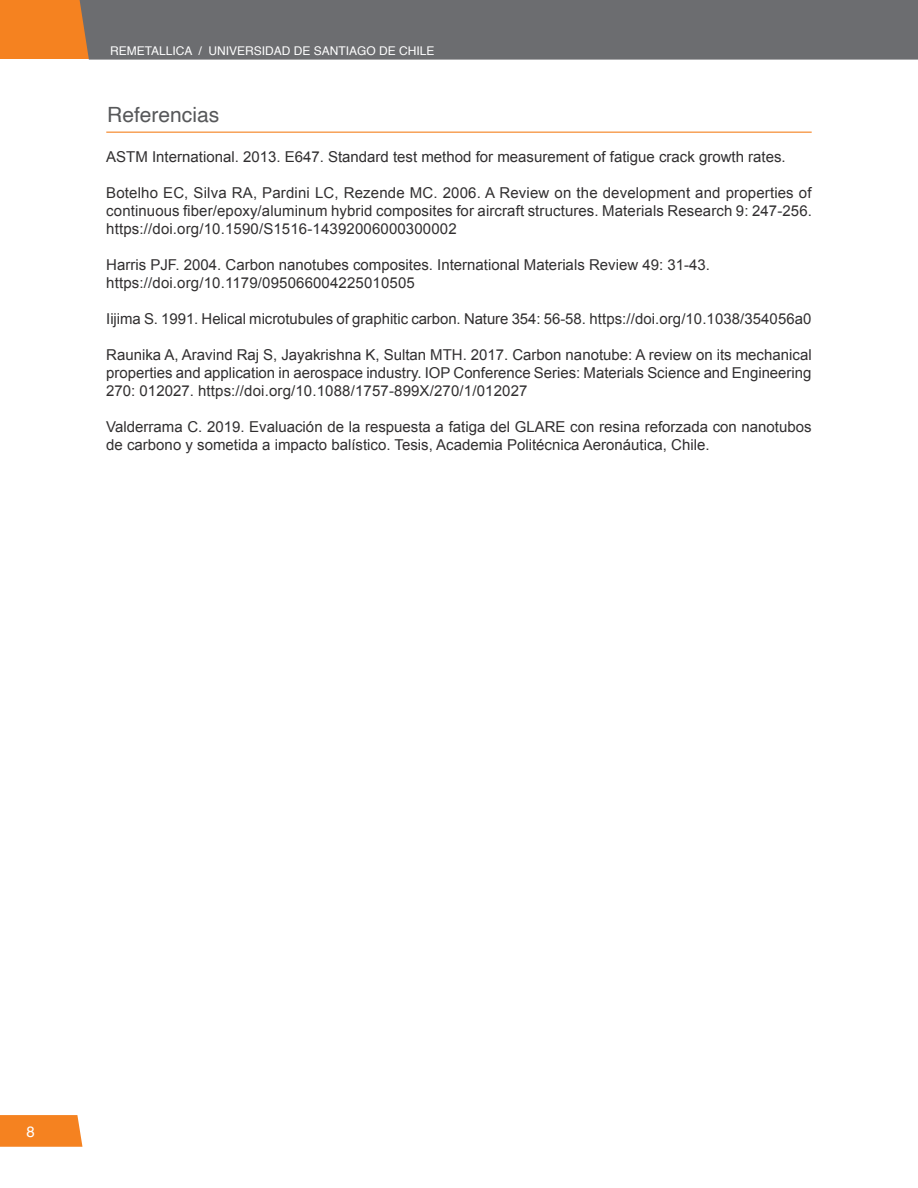
<style>
.page{position:relative;width:918px;height:1188px;background:#fff}
.page>*{position:absolute;margin:0;border:0;box-sizing:border-box;transform-origin:0 0}
.Subtitulo_Articulo{font:21px "Helvetica";color:#57585a}
.contenidos{font:15px/18px "Arial";color:#312f30;text-align:justify}
.t1{font:15px "Helvetica";color:#fff}
.t2{font:12px "Helvetica";color:#fff}
</style>
<div class="page">
<div style="left:0;top:0;width:89px;height:59px;background:#f58220"></div>
<div style="left:79px;top:0;width:839px;height:59px;background:#6c6d70"></div>
<svg style="left:0;top:1115px;width:82px;height:32px;background:#f58627"></svg>
<hr style="left:106px;top:132px;width:706px;height:1px;background:#f58220">
<p class="t2" style="left:110px;top:41px;width:326px">REMETALLICA / UNIVERSIDAD DE SANTIAGO DE CHILE</p>
<p class="Subtitulo_Articulo" style="left:107px;top:98px;width:114px">Referencias</p>
<p class="contenidos" style="left:106px;top:148px;width:681px">ASTM International. 2013. E647. Standard test method for measurement of fatigue crack growth rates.</p>
<p class="contenidos" style="left:106px;top:184px;width:707px">Botelho EC, Silva RA, Pardini LC, Rezende MC. 2006. A Review on the development and properties of continuous fiber/epoxy/aluminum hybrid composites for aircraft structures. Materials Research 9: 247-256. https://doi.org/10.1590/S1516-14392006000300002</p>
<p class="contenidos" style="left:106px;top:256px;width:605px">Harris PJF. 2004. Carbon nanotubes composites. International Materials Review 49: 31-43.</p>
<p class="contenidos" style="left:106px;top:274px;width:310px">https://doi.org/10.1179/095066004225010505</p>
<p class="contenidos" style="left:106px;top:310px;width:707px">Iijima S. 1991. Helical microtubules of graphitic carbon. Nature 354: 56-58. https://doi.org/10.1038/354056a0</p>
<p class="contenidos" style="left:106px;top:346px;width:707px">Raunika A, Aravind Raj S, Jayakrishna K, Sultan MTH. 2017. Carbon nanotube: A review on its mechanical properties and application in aerospace industry. IOP Conference Series: Materials Science and Engineering 270: 012027. https://doi.org/10.1088/1757-899X/270/1/012027</p>
<p class="contenidos" style="left:106px;top:418px;width:707px">Valderrama C. 2019. Evaluación de la respuesta a fatiga del GLARE con resina reforzada con nanotubos de carbono y sometida a impacto balístico. Tesis, Academia Politécnica Aeronáutica, Chile.</p>
<p class="t1" style="left:27px;top:1120px;width:10px">8</p>
</div>
